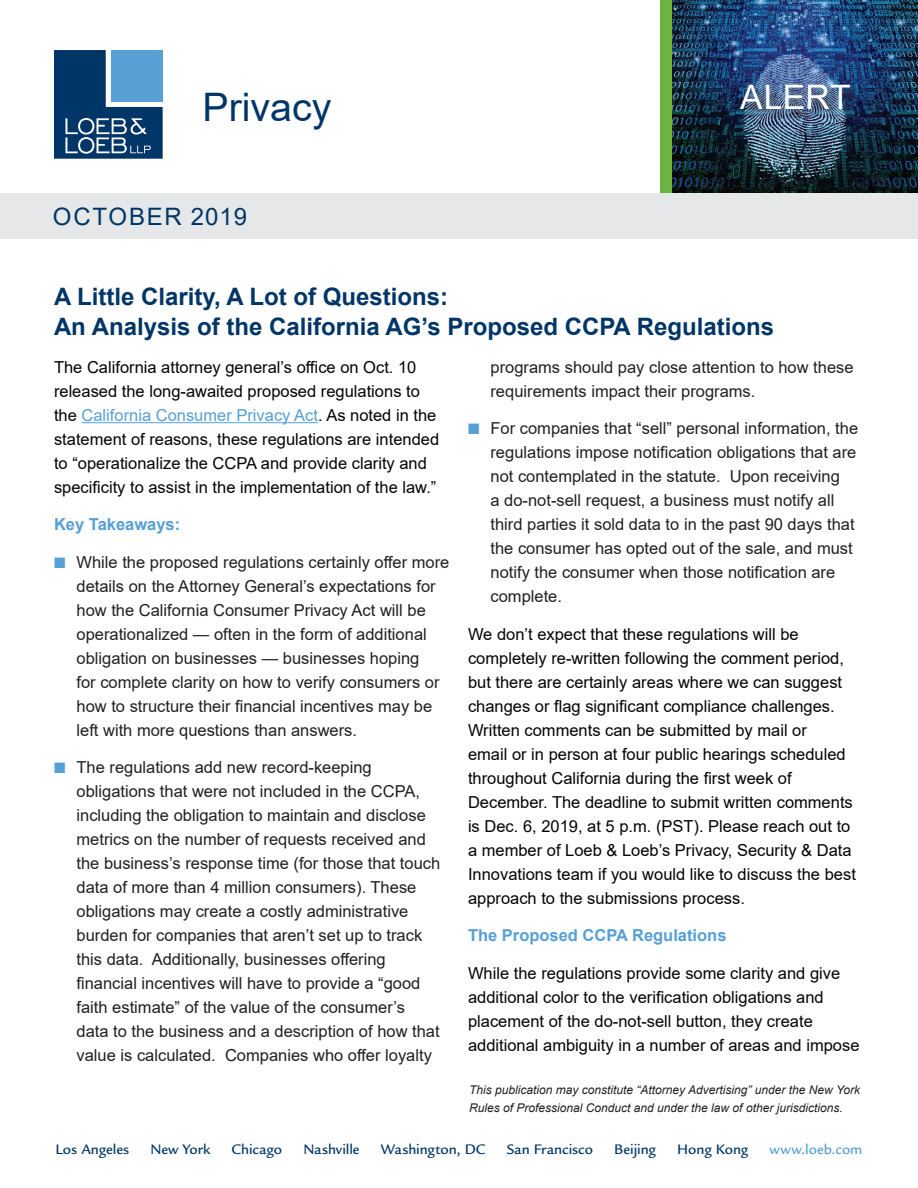
<style>
.page{position:relative;width:918px;height:1188px;background:#fff}
.page>*{position:absolute;margin:0;border:0;box-sizing:border-box;transform-origin:0 0}
._01_Alert_Practice{font:39.3px "Arial";color:#003667}
.t1{font:33.75px "Arial";letter-spacing:.01em;color:#fff}
._03_Alert_Title{font:700 24px/30px "Arial";color:#003667}
._02_Alert_Date{font:24px "Arial";letter-spacing:.075em;color:#003667}
.t2{font:16.5px/24px "Arial";color:#231f20}
._04_Body{font:16.5px/24px "Arial";color:#040503}
._05_Body_Subhead{font:700 16.5px "Arial";color:#56a0d5}
.t3{font:500 15px "Legacy Sans Std";letter-spacing:-.005em;color:#003667}
.t4{font:500 15px "Legacy Sans Std";color:#56a0d5}
._09a_This_Publicatio{font:italic 12px/18px "Arial";color:#231f20}
.s1{color:#56a0d5}
</style>
<div class="page">
<div style="left:660px;top:0;width:15px;height:198px;background:#6cb43f"></div>
<img style="left:672px;top:0;width:246px;height:194px">
<div style="left:740px;top:84px;width:125px;height:39px;background:#231f20;opacity:.75"></div>
<hr style="left:82px;top:422px;width:236px;height:1px;background:#56a0d5">
<div style="left:0;top:194px;width:918px;height:45px;background:#e6e7e9"></div>
<svg style="left:54px;top:50px;width:109px;height:109px;background:#316592"></svg>
<p class="_01_Alert_Practice" style="left:202px;top:80px;width:130px">Privacy</p>
<p class="t1" style="left:740px;top:74px;width:112px">ALERT</p>
<p class="_02_Alert_Date" style="left:53px;top:200px;width:196px">OCTOBER 2019</p>
<p class="_03_Alert_Title" style="left:54px;top:282px;width:722px">A Little Clarity, A Lot of Questions:<br>An Analysis of the California AG’s Proposed CCPA Regulations</p>
<p class="_04_Body" style="left:54px;top:355px;width:387px">The California attorney general’s office on Oct. 10 released the long-awaited proposed regulations to the <span class="s1">California Consumer Privacy Act</span>. As noted in the statement of reasons, these regulations are intended to “operationalize the CCPA and provide clarity and specificity to assist in the implementation of the law.”</p>
<p class="_05_Body_Subhead" style="left:54px;top:513px;width:128px">Key Takeaways:</p>
<p class="t2" style="left:76px;top:550px;width:374px;text-indent:-22px"><span class="s1">■</span> While the proposed regulations certainly offer more details on the Attorney General’s expectations for how the California Consumer Privacy Act will be operationalized — often in the form of additional obligation on businesses — businesses hoping<br>for complete clarity on how to verify consumers or how to structure their financial incentives may be left with more questions than answers.</p>
<p class="t2" style="left:76px;top:756px;width:365px;text-indent:-22px"><span class="s1">■</span> The regulations add new record-keeping obligations that were not included in the CCPA, including the obligation to maintain and disclose metrics on the number of requests received and the business’s response time (for those that touch data of more than 4 million consumers). These obligations may create a costly administrative burden for companies that aren’t set up to track this data. Additionally, businesses offering financial incentives will have to provide a “good faith estimate” of the value of the consumer’s data to the business and a description of how that value is calculated. Companies who offer loyalty</p>
<p class="t2" style="left:490px;top:355px;width:365px">programs should pay close attention to how these requirements impact their programs.</p>
<p class="t2" style="left:490px;top:417px;width:369px;text-indent:-22px"><span class="s1">■</span> For companies that “sell” personal information, the regulations impose notification obligations that are not contemplated in the statute. Upon receiving<br>a do-not-sell request, a business must notify all third parties it sold data to in the past 90 days that the consumer has opted out of the sale, and must notify the consumer when those notification are complete.</p>
<p class="_04_Body" style="left:468px;top:622px;width:389px">We don’t expect that these regulations will be completely re-written following the comment period, but there are certainly areas where we can suggest changes or flag significant compliance challenges.<br>Written comments can be submitted by mail or<br>email or in person at four public hearings scheduled throughout California during the first week of December. The deadline to submit written comments is Dec. 6, 2019, at 5 p.m. (PST). Please reach out to a member of Loeb &amp; Loeb’s Privacy, Security &amp; Data Innovations team if you would like to discuss the best approach to the submissions process.</p>
<p class="_05_Body_Subhead" style="left:468px;top:924px;width:260px">The Proposed CCPA Regulations</p>
<p class="_04_Body" style="left:468px;top:961px;width:393px">While the regulations provide some clarity and give additional color to the verification obligations and placement of the do-not-sell button, they create additional ambiguity in a number of areas and impose</p>
<p class="_09a_This_Publicatio" style="left:469px;top:1081px;width:392px">This publication may constitute “Attorney Advertising” under the New York<br>Rules of Professional Conduct and under the law of other jurisdictions.</p>
<p class="t3" style="left:56px;top:1141px;width:75px">Los Angeles</p>
<p class="t3" style="left:150px;top:1141px;width:62px">New York</p>
<p class="t3" style="left:232px;top:1141px;width:52px">Chicago</p>
<p class="t3" style="left:303px;top:1141px;width:58px">Nashville</p>
<p class="t3" style="left:381px;top:1141px;width:106px">Washington, DC</p>
<p class="t3" style="left:507px;top:1141px;width:88px">San Francisco</p>
<p class="t3" style="left:614px;top:1141px;width:43px">Beijing</p>
<p class="t3" style="left:677px;top:1141px;width:73px">Hong Kong</p>
<p class="t4" style="left:770px;top:1141px;width:94px">www.loeb.com</p>
</div>
